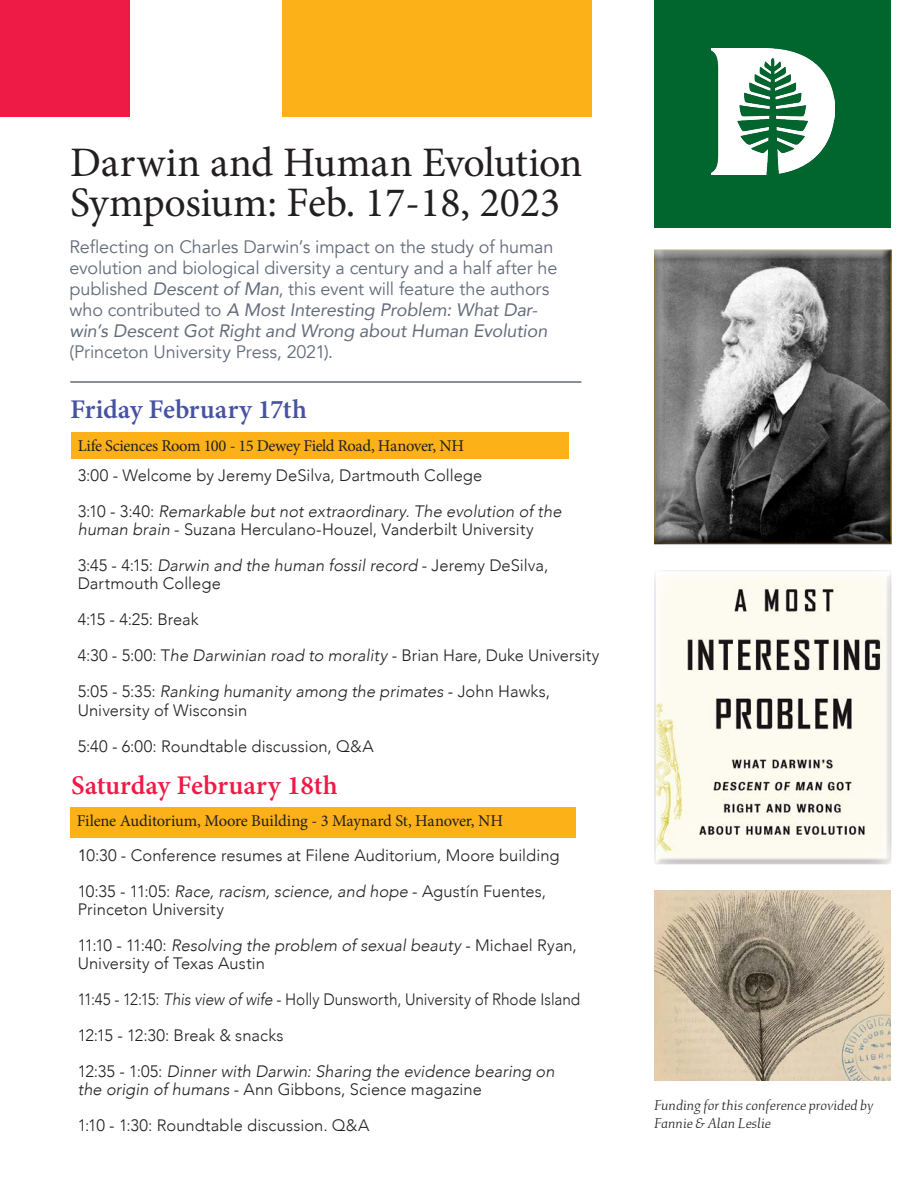
<style>
.page{position:relative;width:918px;height:1188px;background:#fff}
.page>*{position:absolute;margin:0;border:0;box-sizing:border-box;transform-origin:0 0}
.Sub_Head_1{font:42px/40.5px "Minion Pro";letter-spacing:-.005em;color:#231f20}
.Body_Heading_Left{font:27px "Minion Variable Concept";color:#ed1b45}
.t1{font:27px "Minion Variable Concept";letter-spacing:-.01em;color:#4752a3}
.t2{font:18px/21px "Avenir";letter-spacing:-.01em;color:#646c7a}
.t3{font:300 16.5px/36px "Avenir";letter-spacing:.005em;color:#231f20}
.t4{font:16.5px "Minion Pro";letter-spacing:-.02em;color:#231f20}
.t5{font:italic 300 16.5px/18px "Avenir";letter-spacing:.005em;color:#231f20}
.t6{font:300 16.5px "Avenir";letter-spacing:.005em;color:#231f20;scale:.93 1}
.Body_Heading_Left-2{font:italic 200 15px/18px "Dartmouth Ruzicka";color:#231f20}
.s1{font-style:italic}
.s2{font-weight:400}
.s3{font-style:normal}
</style>
<div class="page">
<div style="left:654px;top:250px;width:240px;height:295px;background:#231f20;opacity:.75"></div>
<div style="left:654px;top:569px;width:240px;height:296px;background:#231f20;opacity:.75"></div>
<div style="left:0;top:0;width:130px;height:116px;background:#ed1b45"></div>
<div style="left:655px;top:0;width:236px;height:227px;background:#00662d"></div>
<img style="left:711px;top:49px;width:124px;height:126px">
<div style="left:283px;top:0;width:309px;height:116px;background:#fbb117"></div>
<hr style="left:70px;top:381px;width:511px;height:2px;background:#646c7a">
<img style="left:654px;top:890px;width:237px;height:191px">
<div style="left:71px;top:432px;width:497px;height:27px;background:#fbb117"></div>
<div style="left:70px;top:807px;width:506px;height:31px;background:#fbb117"></div>
<p class="Sub_Head_1" style="left:70px;top:142px;width:514px">Darwin and Human Evolution<br>Symposium: Feb. 17-18, 2023</p>
<p class="t2" style="left:70px;top:236px;width:489px">Reflecting on Charles Darwin’s impact on the study of human evolution and biological diversity a century and a half after he published <span class="s1">Descent of Man</span>, this event will feature the authors who contributed to <span class="s1">A Most Interesting Problem: What Dar&shy;win’s Descent Got Right and Wrong about Human Evolution </span>(Princeton University Press, 2021).</p>
<p class="t1" style="left:70px;top:391px;width:238px">Friday February 17th</p>
<p class="t4" style="left:78px;top:434px;width:388px">Life Sciences Room 100 - 15 Dewey Field Road, Hanover, NH</p>
<p class="t3" style="left:78px;top:458px;width:485px">3:00 - Welcome by Jeremy DeSilva, Dartmouth College<br>3:10 - 3:40: <span class="s1">Remarkable but not extraordinary. The evolution of the</span></p>
<p class="t3" style="left:78px;top:512px;width:457px"><span class="s1">human brain</span> - Suzana Herculano-Houzel, Vanderbilt University</p>
<p class="t3" style="left:78px;top:557px;width:472px;line-height:18px">3:45 - 4:15: <span class="s1">Darwin and the human fossil record</span> - Jeremy DeSilva,<br>Dartmouth College</p>
<p class="t3" style="left:78px;top:602px;width:523px">4:15 - 4:25: Break<br>4:30 - 5:00: T<span class="s1">he Darwinian road to morality</span> - Brian Hare, Duke University<br>5:05 - 5:35: <span class="s1">Ranking humanity among the primates</span> - John Hawks,</p>
<p class="t3" style="left:78px;top:692px;width:171px">University of Wisconsin</p>
<p class="t3" style="left:78px;top:728px;width:297px">5:40 - 6:00: Roundtable discussion, Q&amp;A</p>
<p class="Body_Heading_Left" style="left:71px;top:767px;width:268px">Saturday February 18th</p>
<p class="t4" style="left:77px;top:810px;width:428px">Filene Auditorium, Moore Building - 3 Maynard St, Hanover, NH</p>
<p class="t3" style="left:78px;top:837px;width:483px"><span class="s2">1</span>0:30 - Conference resumes at Filene Auditorium, Moore building</p>
<p class="t3" style="left:78px;top:882px;width:470px;line-height:18px">10:35 - 11:05: <span class="s1">Race, racism, science, and hope</span> - Agustín Fuentes,<br>Princeton University</p>
<p class="t3" style="left:78px;top:936px;width:501px;line-height:18px">11:10 - 11:40: <span class="s1">Resolving the problem of sexual beauty</span> - Michael Ryan,<br>University of Texas Austin</p>
<p class="t6" style="left:78px;top:989px;width:542px">11:45 - 12:15: <span class="s1">This view of wife</span> - Holly Dunsworth, University of Rhode Island</p>
<p class="t3" style="left:78px;top:1017px;width:207px">12:15 - 12:30: Break &amp; snacks</p>
<p class="t5" style="left:78px;top:1062px;width:478px"><span class="s3">12:35 - 1:05:</span> Dinner with Darwin: Sharing the evidence bearing on the origin of humans <span class="s3">- Ann Gibbons, Science magazine</span></p>
<p class="t3" style="left:78px;top:1107px;width:293px">1:10 - 1:30: Roundtable discussion. Q&amp;A</p>
<p class="Body_Heading_Left-2" style="left:654px;top:1096px;width:221px">Funding for this conference provided by<br>Fannie &amp; Alan Leslie</p>
</div>
